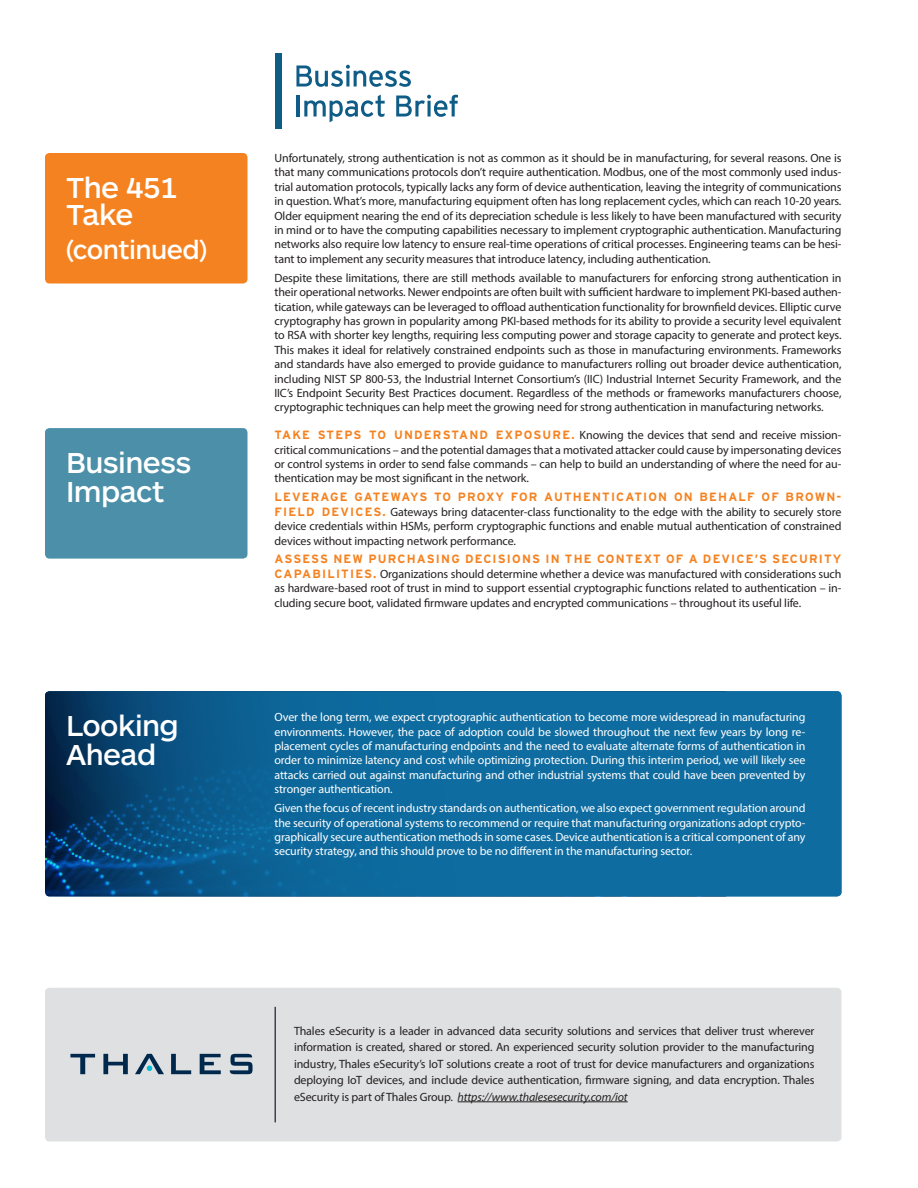
<style>
.page{position:relative;width:918px;height:1188px;background:#fff}
.page>*{position:absolute;margin:0;border:0;box-sizing:border-box;transform-origin:0 0}
.BIB_Callout_Section{font:500 30px/28.5px "ARS Maquette Pro";letter-spacing:-.02em;color:#fff}
.BIB_Callout_Section-2{font:500 27px "ARS Maquette Pro";letter-spacing:-.02em;color:#fff}
.BIB_Body{font:12px/14.4px "Myriad Pro";letter-spacing:-.01em;color:#231f20;text-align:justify}
.Looking_Ahead_Body{font:12px/14.4px "Myriad Pro";letter-spacing:-.01em;color:#fff;text-align:justify}
.s1{font-family:"Interstate";font-weight:700;color:#f58220}
.s2{font-style:italic}
</style>
<div class="page">
<svg style="left:45px;top:691px;width:797px;height:205px;background:#0c6194"></svg>
<div style="left:45px;top:988px;width:797px;height:154px;background:#dfe0e1;border-radius:4px"></div>
<svg style="left:70px;top:1054px;width:25px;height:20px"></svg>
<svg style="left:103px;top:1054px;width:25px;height:20px"></svg>
<svg style="left:171px;top:1054px;width:20px;height:20px"></svg>
<svg style="left:200px;top:1054px;width:21px;height:20px"></svg>
<svg style="left:230px;top:1054px;width:23px;height:20px"></svg>
<svg style="left:135px;top:1054px;width:29px;height:20px"></svg>
<hr style="left:458px;top:1102px;width:170px;height:1px;background:#231f20">
<hr style="left:274px;top:1007px;width:2px;height:115px;background:#3e444f">
<svg style="left:296px;top:65px;width:115px;height:22px"></svg>
<hr style="left:297px;top:96px;width:3px;height:21px;background:#0f5c87">
<svg style="left:304px;top:95px;width:81px;height:27px"></svg>
<svg style="left:396px;top:95px;width:62px;height:22px"></svg>
<div style="left:275px;top:53px;width:7px;height:76px;background:#0f5c87"></div>
<div style="left:45px;top:428px;width:203px;height:131px;background:#4b90a8;border-radius:4px"></div>
<div style="left:45px;top:153px;width:203px;height:131px;background:#f58220;border-radius:4px"></div>
<p class="BIB_Callout_Section" style="left:66px;top:173px;width:113px;line-height:27px">The 451<br>Take</p>
<p class="BIB_Callout_Section-2" style="left:66px;top:233px;width:143px">(continued)</p>
<p class="BIB_Callout_Section" style="left:66px;top:447px;width:127px">Business<br>Impact</p>
<p class="BIB_Body" style="left:274px;top:151px;width:569px">Unfortunately, strong authentication is not as common as it should be in manufacturing, for several reasons. One is that many communications protocols don’t require authentication. Modbus, one of the most commonly used indus&shy;trial automation protocols, typically lacks any form of device authentication, leaving the integrity of communications in question. What’s more, manufacturing equipment often has long replacement cycles, which can reach 10-20 years.<br>Older equipment nearing the end of its depreciation schedule is less likely to have been manufactured with security in mind or to have the computing capabilities necessary to implement cryptographic authentication. Manufacturing networks also require low latency to ensure real-time operations of critical processes. Engineering teams can be hesi&shy;tant to implement any security measures that introduce latency, including authentication.</p>
<p class="BIB_Body" style="left:274px;top:270px;width:569px">Despite these limitations, there are still methods available to manufacturers for enforcing strong authentication in their operational networks. Newer endpoints are often built with sufficient hardware to implement PKI-based authen&shy;tication, while gateways can be leveraged to offload authentication functionality for brownfield devices. Elliptic curve cryptography has grown in popularity among PKI-based methods for its ability to provide a security level equivalent to RSA with shorter key lengths, requiring less computing power and storage capacity to generate and protect keys.<br>This makes it ideal for relatively constrained endpoints such as those in manufacturing environments. Frameworks and standards have also emerged to provide guidance to manufacturers rolling out broader device authentication, including NIST SP 800-53, the Industrial Internet Consortium’s (IIC) Industrial Internet Security Framework, and the IIC’s Endpoint Security Best Practices document. Regardless of the methods or frameworks manufacturers choose, cryptographic techniques can help meet the growing need for strong authentication in manufacturing networks.</p>
<p class="BIB_Body" style="left:274px;top:428px;width:569px"><span class="s1">TAKE STEPS TO UNDERSTAND EXPOSURE.</span> Knowing the devices that send and receive mission&shy;critical communications – and the potential damages that a motivated attacker could cause by impersonating devices or control systems in order to send false commands – can help to build an understanding of where the need for au&shy;thentication may be most significant in the network.</p>
<p class="BIB_Body" style="left:274px;top:490px;width:568px"><span class="s1">LEVERAGE GATEWAYS TO PROXY FOR AUTHENTICATION ON BEHALF OF BROWN-FIELD DEVICES.</span> Gateways bring datacenter-class functionality to the edge with the ability to securely store device credentials within HSMs, perform cryptographic functions and enable mutual authentication of constrained devices without impacting network performance.</p>
<p class="BIB_Body" style="left:274px;top:552px;width:569px"><span class="s1">ASSESS NEW PURCHASING DECISIONS IN THE CONTEXT OF A DEVICE’S SECURITY CAPABILITIES.</span> Organizations should determine whether a device was manufactured with considerations such as hardware-based root of trust in mind to support essential cryptographic functions related to authentication – in&shy;cluding secure boot, validated firmware updates and encrypted communications – throughout its useful life.</p>
<p class="BIB_Callout_Section" style="left:66px;top:710px;width:114px">Looking<br>Ahead</p>
<p class="Looking_Ahead_Body" style="left:274px;top:710px;width:533px">Over the long term, we expect cryptographic authentication to become more widespread in manufacturing environments. However, the pace of adoption could be slowed throughout the next few years by long re&shy;placement cycles of manufacturing endpoints and the need to evaluate alternate forms of authentication in order to minimize latency and cost while optimizing protection. During this interim period, we will likely see attacks carried out against manufacturing and other industrial systems that could have been prevented by stronger authentication.</p>
<p class="Looking_Ahead_Body" style="left:274px;top:801px;width:533px">Given the focus of recent industry standards on authentication, we also expect government regulation around the security of operational systems to recommend or require that manufacturing organizations adopt crypto&shy;graphically secure authentication methods in some cases. Device authentication is a critical component of any security strategy, and this should prove to be no different in the manufacturing sector.</p>
<p class="BIB_Body" style="left:294px;top:1022px;width:522px;line-height:16.5px">Thales eSecurity is a leader in advanced data security solutions and services that deliver trust wherever information is created, shared or stored. An experienced security solution provider to the manufacturing industry, Thales eSecurity’s IoT solutions create a root of trust for device manufacturers and organizations deploying IoT devices, and include device authentication, firmware signing, and data encryption. Thales eSecurity is part of Thales Group. <span class="s2">https://www.thalesesecurity.com/iot</span></p>
</div>
